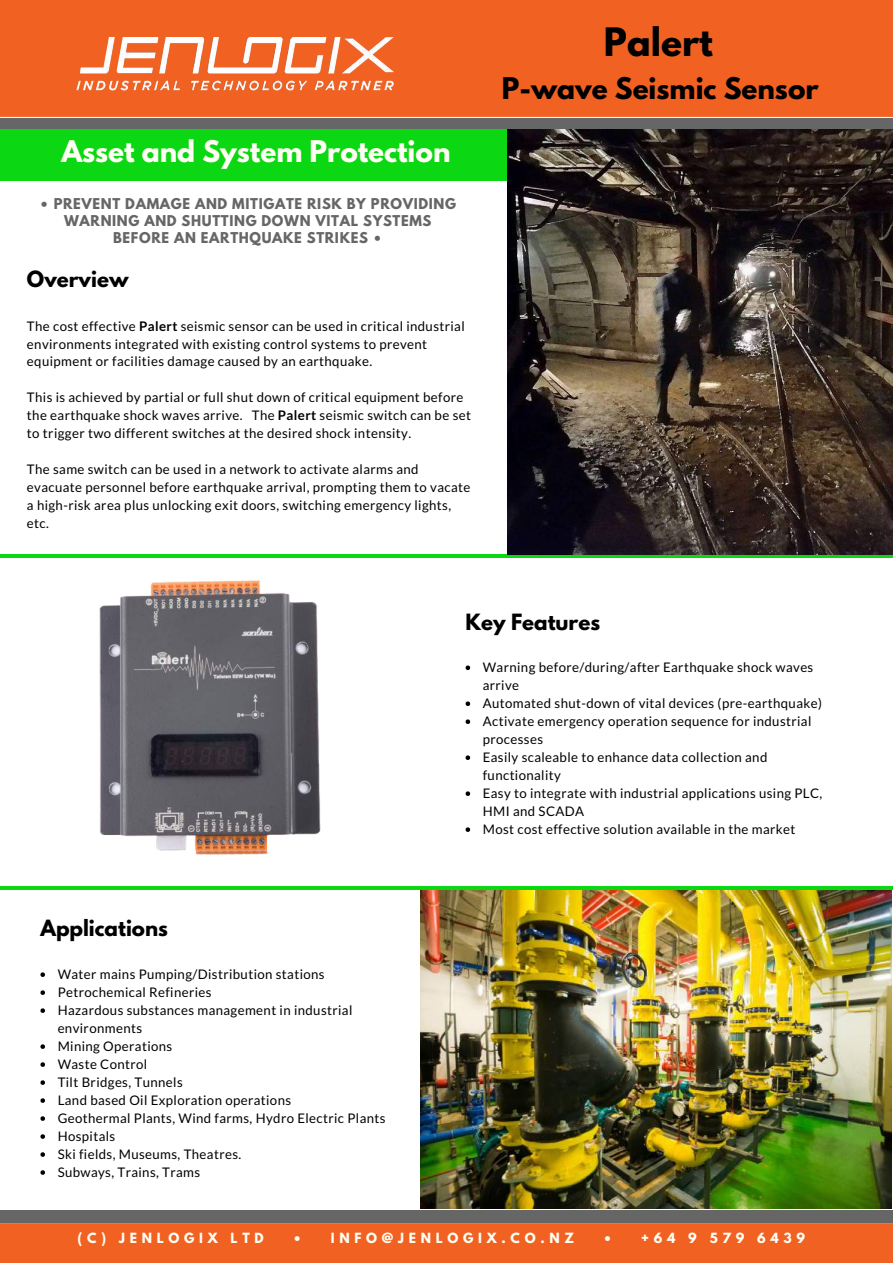
<style>
.page{position:relative;width:893px;height:1263px;background:#fff}
.page>*{position:absolute;margin:0;border:0;box-sizing:border-box;transform-origin:0 0}
.t1{font:700 34.65px "League Spartan";color:#000}
.t2{font:700 26.4px "League Spartan";color:#fffef5}
.t3{font:700 26.4px "League Spartan";color:#000}
.t4{font:700 19.8px "League Spartan";color:#000}
.t5{font:13.2px/18px "Lato";letter-spacing:.03em;color:#000}
.t6{font:700 13.2px/16.8px "League Spartan";letter-spacing:.05em;color:#666;text-align:center}
.t7{font:700 12.45px "League Spartan";letter-spacing:.38em;color:#fffef5}
.s1{font-weight:700}
</style>
<div class="page">
<div style="left:0;top:0;width:892px;height:1262px;background:#f16122"></div>
<div style="left:0;top:117px;width:892px;height:1106px;background:#fff"></div>
<div style="left:0;top:1210px;width:892px;height:12px;background:#666"></div>
<div style="left:0;top:118px;width:892px;height:12px;background:#666"></div>
<div style="left:0;top:129px;width:534px;height:52px;background:#0cd713"></div>
<svg style="left:465px;top:665px;width:5px;height:5px"></svg>
<svg style="left:465px;top:701px;width:5px;height:5px"></svg>
<svg style="left:465px;top:719px;width:5px;height:5px"></svg>
<svg style="left:465px;top:755px;width:5px;height:5px"></svg>
<svg style="left:465px;top:791px;width:5px;height:5px"></svg>
<svg style="left:465px;top:827px;width:5px;height:5px"></svg>
<svg style="left:40px;top:972px;width:5px;height:5px"></svg>
<svg style="left:40px;top:990px;width:5px;height:5px"></svg>
<svg style="left:40px;top:1008px;width:5px;height:5px"></svg>
<svg style="left:40px;top:1044px;width:5px;height:5px"></svg>
<svg style="left:40px;top:1062px;width:5px;height:5px"></svg>
<svg style="left:40px;top:1080px;width:5px;height:5px"></svg>
<svg style="left:40px;top:1098px;width:5px;height:5px"></svg>
<svg style="left:40px;top:1116px;width:5px;height:5px"></svg>
<svg style="left:40px;top:1134px;width:5px;height:5px"></svg>
<svg style="left:40px;top:1152px;width:5px;height:5px"></svg>
<svg style="left:40px;top:1170px;width:5px;height:5px"></svg>
<img style="left:93px;top:573px;width:231px;height:287px">
<img style="left:76px;top:37px;width:318px;height:54px">
<hr style="left:0;top:554px;width:892px;height:4px;background:#0cd713">
<hr style="left:0;top:886px;width:892px;height:3px;background:#0cd713">
<img style="left:420px;top:890px;width:471px;height:318px">
<img style="left:507px;top:129px;width:385px;height:425px">
<h2 class="t2" style="left:61px;top:138px;width:390px">Asset and System Protection</h2>
<p class="t6" style="left:39px;top:197px;width:418px">• PREVENT DAMAGE AND MITIGATE RISK BY PROVIDING<br>WARNING AND SHUTTING DOWN VITAL SYSTEMS<br>BEFORE AN EARTHQUAKE STRIKES •</p>
<h3 class="t4" style="left:27px;top:269px;width:103px">Overview</h3>
<p class="t5" style="left:27px;top:316px;width:439px">The cost effective <span class="s1">Palert</span> seismic sensor can be used in critical industrial environments integrated with existing control systems to prevent equipment or facilities damage caused by an earthquake.</p>
<p class="t5" style="left:27px;top:388px;width:445px">This is achieved by partial or full shut down of critical equipment before the earthquake shock waves arrive. The <span class="s1">Palert</span> seismic switch can be set to trigger two different switches at the desired shock intensity.</p>
<p class="t5" style="left:27px;top:460px;width:445px">The same switch can be used in a network to activate alarms and evacuate personnel before earthquake arrival, prompting them to vacate a high-risk area plus unlocking exit doors, switching emergency lights, etc.</p>
<h1 class="t1" style="left:604px;top:25px;width:111px">Palert</h1>
<h2 class="t3" style="left:501px;top:75px;width:318px">P-wave Seismic Sensor</h2>
<h3 class="t4" style="left:465px;top:612px;width:136px">Key Features</h3>
<h3 class="t4" style="left:40px;top:919px;width:129px">Applications</h3>
<p class="t5" style="left:58px;top:965px;width:329px">Water mains Pumping/Distribution stations<br>Petrochemical Refineries<br>Hazardous substances management in industrial environments<br>Mining Operations<br>Waste Control<br>Tilt Bridges, Tunnels<br>Land based Oil Exploration operations<br>Geothermal Plants, Wind farms, Hydro Electric Plants<br>Hospitals<br>Ski fields, Museums, Theatres.<br>Subways, Trains, Trams</p>
<p class="t5" style="left:483px;top:658px;width:341px">Warning before/during/after Earthquake shock waves arrive<br>Automated shut-down of vital devices (pre-earthquake)<br>Activate emergency operation sequence for industrial processes<br>Easily scaleable to enhance data collection and functionality<br>Easy to integrate with industrial applications using PLC, HMI and SCADA<br>Most cost effective solution available in the market</p>
<p class="t7" style="left:77px;top:1232px;width:188px">(C) JENLOGIX LTD</p>
<p class="t7" style="left:293px;top:1232px;width:283px">• INFO@JENLOGIX.CO.NZ</p>
<p class="t7" style="left:603px;top:1232px;width:203px">• +64 9 579 6439</p>
</div>
